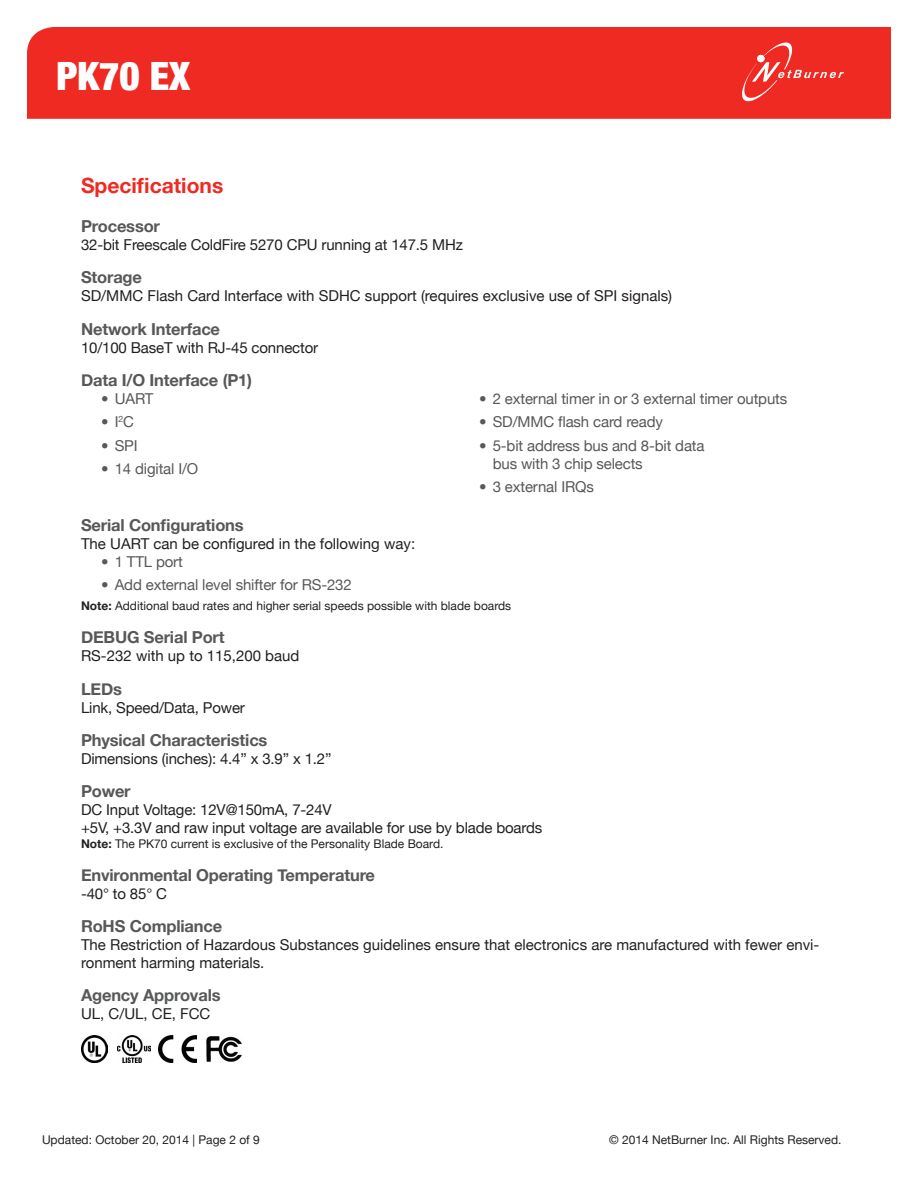
<style>
.page{position:relative;width:918px;height:1188px;background:#fff}
.page>*{position:absolute;margin:0;border:0;box-sizing:border-box;transform-origin:0 0}
.t1{font:900 condensed 39px "Helvetica Neue";color:#fff}
.t2{font:700 21px "Helvetica Neue";color:#ee2a23}
.t3{font:700 16.5px "Helvetica Neue";letter-spacing:-.01em;color:#57585a}
.t4{font:15px/18px "Helvetica Neue";color:#231f20}
.t5{font:15px/18px "Helvetica Neue";letter-spacing:-.01em;color:#57585a}
.t6{font:12px "Helvetica Neue";color:#231f20}
.s1{font-weight:700}
</style>
<div class="page">
<div style="left:27px;top:27px;width:864px;height:92px;background:#ee2a23"></div>
<svg style="left:739px;top:39px;width:105px;height:66px;background:#ef3c36"></svg>
<img style="left:81px;top:1036px;width:27px;height:27px">
<img style="left:117px;top:1036px;width:33px;height:27px">
<img style="left:159px;top:1036px;width:38px;height:27px">
<img style="left:206px;top:1036px;width:36px;height:26px">
<h1 class="t1" style="left:56px;top:52px;width:135px">PK70 EX</h1>
<h2 class="t2" style="left:81px;top:173px;width:144px">Specifications</h2>
<p class="t3" style="left:81px;top:216px;width:81px">Processor</p>
<p class="t4" style="left:81px;top:235px;width:383px">32-bit Freescale ColdFire 5270 CPU running at 147.5 MHz</p>
<p class="t3" style="left:81px;top:267px;width:63px">Storage</p>
<p class="t4" style="left:81px;top:287px;width:593px">SD/MMC Flash Card Interface with SDHC support (requires exclusive use of SPI signals)</p>
<p class="t3" style="left:81px;top:318px;width:141px">Network Interface</p>
<p class="t4" style="left:81px;top:338px;width:239px">10/100 BaseT with RJ-45 connector</p>
<p class="t3" style="left:81px;top:370px;width:173px">Data I/O Interface (P1)</p>
<p class="t5" style="left:101px;top:389px;width:54px">• UART</p>
<p class="t5" style="left:101px;top:413px;width:34px">• I<sup>2</sup>C</p>
<p class="t5" style="left:101px;top:436px;width:38px">• SPI</p>
<p class="t5" style="left:101px;top:460px;width:99px">• 14 digital I/O</p>
<p class="t5" style="left:479px;top:389px;width:310px">• 2 external timer in or 3 external timer outputs</p>
<p class="t5" style="left:479px;top:413px;width:185px">• SD/MMC flash card ready</p>
<p class="t5" style="left:493px;top:436px;width:213px;text-indent:-14px">• 5-bit address bus and 8-bit data bus with 3 chip selects</p>
<p class="t5" style="left:479px;top:478px;width:116px">• 3 external IRQs</p>
<p class="t3" style="left:81px;top:515px;width:164px">Serial Configurations</p>
<p class="t4" style="left:81px;top:534px;width:336px">The UART can be configured in the following way:</p>
<p class="t5" style="left:101px;top:552px;width:83px">• 1 TTL port</p>
<p class="t5" style="left:101px;top:576px;width:252px">• Add external level shifter for RS-232</p>
<p class="t6" style="left:81px;top:599px;width:432px"><span class="s1">Note:</span> Additional baud rates and higher serial speeds possible with blade boards</p>
<p class="t3" style="left:81px;top:627px;width:145px">DEBUG Serial Port</p>
<p class="t4" style="left:81px;top:647px;width:220px">RS-232 with up to 115,200 baud</p>
<p class="t3" style="left:81px;top:678px;width:43px">LEDs</p>
<p class="t4" style="left:81px;top:698px;width:165px">Link, Speed/Data, Power</p>
<p class="t3" style="left:81px;top:730px;width:188px">Physical Characteristics</p>
<p class="t4" style="left:81px;top:749px;width:252px">Dimensions (inches): 4.4” x 3.9” x 1.2”</p>
<p class="t3" style="left:81px;top:781px;width:51px">Power</p>
<p class="t4" style="left:81px;top:801px;width:463px">DC Input Voltage: 12V@150mA, 7-24V<br>+5V, +3.3V and raw input voltage are available for use by blade boards</p>
<p class="t6" style="left:81px;top:836px;width:364px"><span class="s1">Note:</span> The PK70 current is exclusive of the Personality Blade Board.</p>
<p class="t3" style="left:81px;top:865px;width:296px">Environmental Operating Temperature</p>
<p class="t4" style="left:81px;top:884px;width:88px">-40° to 85° C</p>
<p class="t3" style="left:81px;top:916px;width:143px">RoHS Compliance</p>
<p class="t4" style="left:81px;top:936px;width:740px">The Restriction of Hazardous Substances guidelines ensure that electronics are manufactured with fewer envi&shy;ronment harming materials.</p>
<p class="t3" style="left:81px;top:985px;width:141px">Agency Approvals</p>
<p class="t4" style="left:81px;top:1005px;width:131px">UL, C/UL, CE, FCC</p>
<p class="t6" style="left:42px;top:1132px;width:219px">Updated: October 20, 2014 | Page 2 of 9</p>
<p class="t6" style="left:609px;top:1132px;width:234px">© 2014 NetBurner Inc. All Rights Reserved.</p>
</div>
